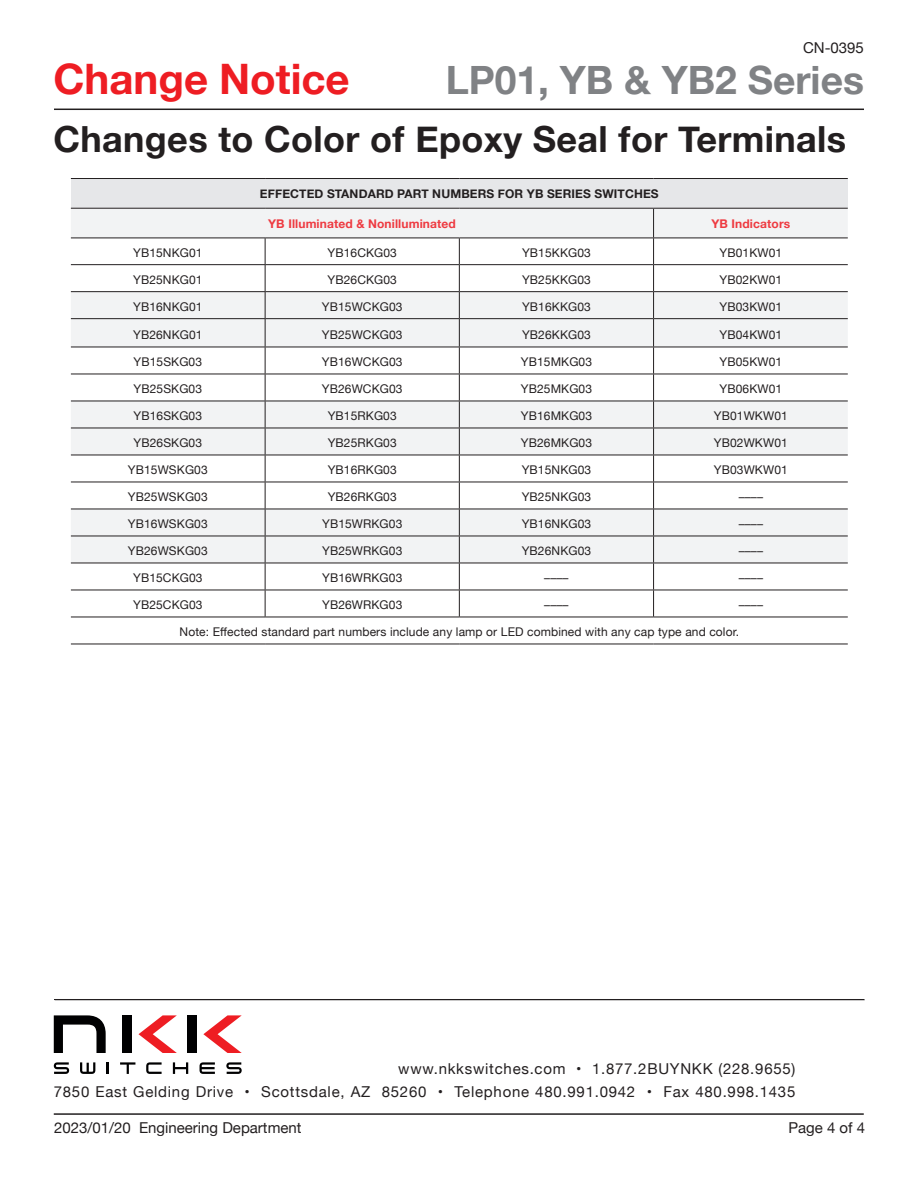
<style>
.page{position:relative;width:918px;height:1188px;background:#fff}
.page>*{position:absolute;margin:0;border:0;box-sizing:border-box;transform-origin:0 0}
.t1{font:700 42px "Helvetica Neue";color:#ee1d23}
.t2{font:700 39px "Helvetica Neue";color:#808285}
.t3{font:700 36px "Helvetica Neue";letter-spacing:.01em;color:#231f20}
.t4{font:15px "Helvetica Neue";letter-spacing:.05em;color:#231f20}
.t5{font:15px "Helvetica Neue";color:#231f20}
.Body_Text{font:12px "Helvetica Neue";letter-spacing:.01em;color:#231f20}
.Ordering_Title{font:700 12px "Helvetica Neue";letter-spacing:.01em;color:#231f20}
.Ordering_Title-2{font:700 12px "Helvetica Neue";letter-spacing:.01em;color:#ee3a41}
</style>
<div class="page">
<hr style="left:54px;top:109px;width:810px;height:1px;background:#231f20">
<hr style="left:54px;top:1113px;width:810px;height:2px;background:#231f20">
<svg style="left:54px;top:1015px;width:52px;height:38px"></svg>
<div style="left:187px;top:1015px;width:9px;height:38px;background:#000001"></div>
<div style="left:122px;top:1015px;width:9px;height:38px;background:#000001"></div>
<svg style="left:139px;top:1015px;width:38px;height:38px"></svg>
<svg style="left:203px;top:1015px;width:39px;height:38px"></svg>
<svg style="left:107px;top:1062px;width:2px;height:12px"></svg>
<svg style="left:54px;top:1062px;width:15px;height:12px"></svg>
<svg style="left:226px;top:1062px;width:16px;height:12px"></svg>
<svg style="left:173px;top:1062px;width:15px;height:12px"></svg>
<svg style="left:200px;top:1062px;width:15px;height:12px"></svg>
<svg style="left:146px;top:1062px;width:16px;height:12px"></svg>
<svg style="left:120px;top:1062px;width:15px;height:12px"></svg>
<svg style="left:80px;top:1062px;width:15px;height:12px"></svg>
<hr style="left:54px;top:999px;width:810px;height:1px;background:#231f20">
<hr style="left:55px;top:999px;width:810px;height:1px;background:#231f20">
<div style="left:71px;top:179px;width:777px;height:29px;background:#e6e7e9"></div>
<hr style="left:71px;top:178px;width:194px;height:1px;background:#231f20">
<hr style="left:265px;top:178px;width:194px;height:1px;background:#231f20">
<hr style="left:459px;top:178px;width:195px;height:1px;background:#231f20">
<hr style="left:654px;top:178px;width:194px;height:1px;background:#231f20">
<hr style="left:71px;top:617px;width:194px;height:1px;background:#231f20">
<hr style="left:265px;top:617px;width:194px;height:1px;background:#231f20">
<hr style="left:459px;top:617px;width:195px;height:1px;background:#231f20">
<hr style="left:654px;top:617px;width:194px;height:1px;background:#231f20">
<hr style="left:71px;top:644px;width:194px;height:1px;background:#231f20">
<hr style="left:265px;top:644px;width:194px;height:1px;background:#231f20">
<hr style="left:459px;top:644px;width:195px;height:1px;background:#231f20">
<hr style="left:654px;top:644px;width:194px;height:1px;background:#231f20">
<svg style="left:71px;top:208px;width:777px;height:409px"></svg>
<hr style="left:654px;top:509px;width:194px;height:1px;background:#231f20">
<hr style="left:654px;top:536px;width:194px;height:1px;background:#231f20">
<p class="t4" style="left:803px;top:37px;width:62px">CN-0395</p>
<p class="t1" style="left:53px;top:46px;width:298px">Change Notice</p>
<p class="t2" style="left:446px;top:49px;width:420px">LP01, YB &amp; YB2 Series</p>
<p class="t3" style="left:53px;top:111px;width:794px">Changes to Color of Epoxy Seal for Terminals</p>
<p class="Ordering_Title" style="left:260px;top:185px;width:400px">EFFECTED STANDARD PART NUMBERS FOR YB SERIES SWITCHES</p>
<p class="Ordering_Title-2" style="left:268px;top:214px;width:189px">YB Illuminated &amp; Nonilluminated</p>
<p class="Ordering_Title-2" style="left:711px;top:214px;width:80px">YB Indicators</p>
<p class="Body_Text" style="left:133px;top:244px;width:71px">YB15NKG01</p>
<p class="Body_Text" style="left:328px;top:244px;width:71px">YB16CKG03</p>
<p class="Body_Text" style="left:522px;top:244px;width:70px">YB15KKG03</p>
<p class="Body_Text" style="left:720px;top:244px;width:64px">YB01KW01</p>
<p class="Body_Text" style="left:133px;top:271px;width:71px">YB25NKG01</p>
<p class="Body_Text" style="left:328px;top:271px;width:71px">YB26CKG03</p>
<p class="Body_Text" style="left:522px;top:271px;width:70px">YB25KKG03</p>
<p class="Body_Text" style="left:720px;top:271px;width:64px">YB02KW01</p>
<p class="Body_Text" style="left:133px;top:298px;width:71px">YB16NKG01</p>
<p class="Body_Text" style="left:322px;top:298px;width:82px">YB15WCKG03</p>
<p class="Body_Text" style="left:522px;top:298px;width:70px">YB16KKG03</p>
<p class="Body_Text" style="left:720px;top:298px;width:64px">YB03KW01</p>
<p class="Body_Text" style="left:133px;top:326px;width:71px">YB26NKG01</p>
<p class="Body_Text" style="left:322px;top:326px;width:82px">YB25WCKG03</p>
<p class="Body_Text" style="left:522px;top:326px;width:70px">YB26KKG03</p>
<p class="Body_Text" style="left:720px;top:326px;width:64px">YB04KW01</p>
<p class="Body_Text" style="left:134px;top:353px;width:70px">YB15SKG03</p>
<p class="Body_Text" style="left:322px;top:353px;width:82px">YB16WCKG03</p>
<p class="Body_Text" style="left:521px;top:353px;width:73px">YB15MKG03</p>
<p class="Body_Text" style="left:720px;top:353px;width:64px">YB05KW01</p>
<p class="Body_Text" style="left:134px;top:380px;width:70px">YB25SKG03</p>
<p class="Body_Text" style="left:322px;top:380px;width:82px">YB26WCKG03</p>
<p class="Body_Text" style="left:521px;top:380px;width:73px">YB25MKG03</p>
<p class="Body_Text" style="left:720px;top:380px;width:64px">YB06KW01</p>
<p class="Body_Text" style="left:134px;top:407px;width:70px">YB16SKG03</p>
<p class="Body_Text" style="left:328px;top:407px;width:70px">YB15RKG03</p>
<p class="Body_Text" style="left:521px;top:407px;width:73px">YB16MKG03</p>
<p class="Body_Text" style="left:714px;top:407px;width:75px">YB01WKW01</p>
<p class="Body_Text" style="left:134px;top:434px;width:70px">YB26SKG03</p>
<p class="Body_Text" style="left:328px;top:434px;width:70px">YB25RKG03</p>
<p class="Body_Text" style="left:521px;top:434px;width:73px">YB26MKG03</p>
<p class="Body_Text" style="left:714px;top:434px;width:75px">YB02WKW01</p>
<p class="Body_Text" style="left:128px;top:461px;width:81px">YB15WSKG03</p>
<p class="Body_Text" style="left:328px;top:461px;width:70px">YB16RKG03</p>
<p class="Body_Text" style="left:522px;top:461px;width:71px">YB15NKG03</p>
<p class="Body_Text" style="left:714px;top:461px;width:75px">YB03WKW01</p>
<p class="Body_Text" style="left:128px;top:488px;width:81px">YB25WSKG03</p>
<p class="Body_Text" style="left:328px;top:488px;width:70px">YB26RKG03</p>
<p class="Body_Text" style="left:522px;top:488px;width:71px">YB25NKG03</p>
<p class="Body_Text" style="left:739px;top:488px;width:26px">––––</p>
<p class="Body_Text" style="left:128px;top:515px;width:81px">YB16WSKG03</p>
<p class="Body_Text" style="left:322px;top:515px;width:82px">YB15WRKG03</p>
<p class="Body_Text" style="left:522px;top:515px;width:71px">YB16NKG03</p>
<p class="Body_Text" style="left:739px;top:515px;width:26px">––––</p>
<p class="Body_Text" style="left:128px;top:542px;width:81px">YB26WSKG03</p>
<p class="Body_Text" style="left:322px;top:542px;width:82px">YB25WRKG03</p>
<p class="Body_Text" style="left:522px;top:542px;width:71px">YB26NKG03</p>
<p class="Body_Text" style="left:739px;top:542px;width:26px">––––</p>
<p class="Body_Text" style="left:133px;top:569px;width:71px">YB15CKG03</p>
<p class="Body_Text" style="left:322px;top:569px;width:82px">YB16WRKG03</p>
<p class="Body_Text" style="left:544px;top:569px;width:26px">––––</p>
<p class="Body_Text" style="left:739px;top:569px;width:26px">––––</p>
<p class="Body_Text" style="left:133px;top:596px;width:71px">YB25CKG03</p>
<p class="Body_Text" style="left:322px;top:596px;width:82px">YB26WRKG03</p>
<p class="Body_Text" style="left:544px;top:596px;width:26px">––––</p>
<p class="Body_Text" style="left:739px;top:596px;width:26px">––––</p>
<p class="Body_Text" style="left:180px;top:623px;width:561px">Note: Effected standard part numbers include any lamp or LED combined with any cap type and color.</p>
<p class="t4" style="left:398px;top:1058px;width:399px">www.nkkswitches.com • 1.877.2BUYNKK (228.9655)</p>
<p class="t4" style="left:54px;top:1081px;width:743px">7850 East Gelding Drive • Scottsdale, AZ 85260 • Telephone 480.991.0942 • Fax 480.998.1435</p>
<p class="t5" style="left:54px;top:1117px;width:249px">2023/01/20 Engineering Department</p>
<p class="t4" style="left:788px;top:1117px;width:78px">Page 4 of 4</p>
</div>
